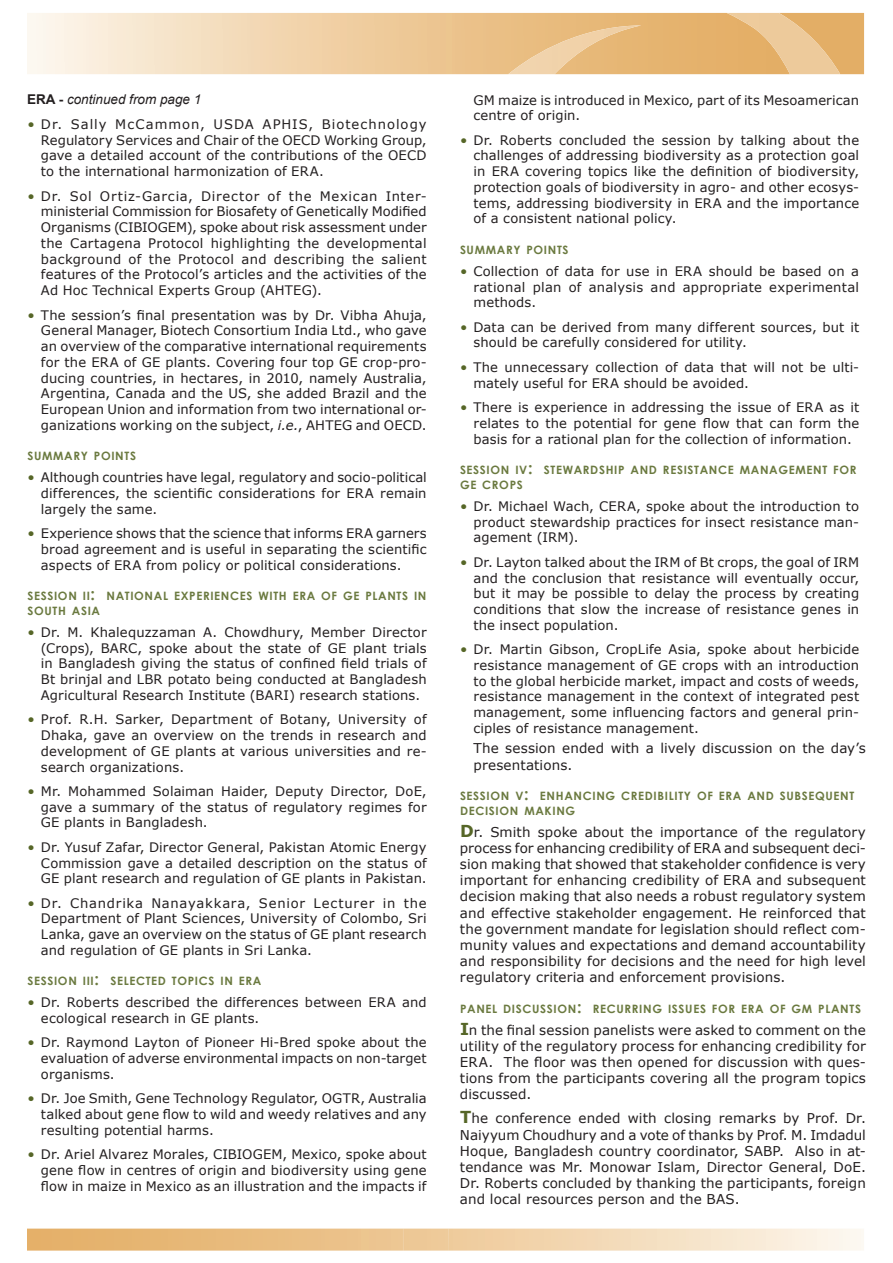
<style>
.page{position:relative;width:893px;height:1263px;background:#fff}
.page>*{position:absolute;margin:0;border:0;box-sizing:border-box;transform-origin:0 0}
.t1{font:13.5px/16.2px "Verdana";letter-spacing:.01em;color:#231f20;text-align:justify}
.t2{font:italic 13.5px "Arial";color:#231f20}
.t3{font:13.2px/15.8px "Verdana";letter-spacing:.01em;color:#231f20;text-align:justify}
.t4{font:700 11.55px/15px "Century Gothic";letter-spacing:.055em;color:#6b7a40}
.s1{font-weight:700;font-style:normal}
.s2{font-size:13.5px;color:#566627}
.s3{font-style:italic}
.s4{font-size:16.5px}
.s5{font-weight:700;font-size:16.5px;color:#566627}
</style>
<div class="page">
<svg style="left:27px;top:13px;width:837px;height:61px"></svg>
<svg style="left:508px;top:25px;width:133px;height:49px"></svg>
<svg style="left:727px;top:13px;width:113px;height:61px"></svg>
<svg style="left:27px;top:1228px;width:837px;height:22px"></svg>
<p class="t2" style="left:27px;top:91px;width:176px"><span class="s1">ERA -</span> continued from page 1</p>
<p class="t3" style="left:41px;top:116px;width:387px;text-indent:-14px"><span class="s2">•</span> Dr. Sally McCammon, USDA APHIS, Biotechnology Regulatory Services and Chair of the OECD Working Group, gave a detailed account of the contributions of the OECD to the international harmonization of ERA.</p>
<p class="t3" style="left:41px;top:188px;width:387px;text-indent:-14px"><span class="s2">•</span> Dr. Sol Ortiz-Garcia, Director of the Mexican Inter&shy;ministerial Commission for Biosafety of Genetically Modified Organisms (CIBIOGEM), spoke about risk assessment under the Cartagena Protocol highlighting the developmental background of the Protocol and describing the salient features of the Protocol’s articles and the activities of the Ad Hoc Technical Experts Group (AHTEG).</p>
<p class="t3" style="left:41px;top:307px;width:387px;text-indent:-14px"><span class="s2">•</span> The session’s final presentation was by Dr. Vibha Ahuja, General Manager, Biotech Consortium India Ltd., who gave an overview of the comparative international requirements for the ERA of GE plants. Covering four top GE crop-pro&shy;ducing countries, in hectares, in 2010, namely Australia, Argentina, Canada and the US, she added Brazil and the European Union and information from two international or&shy;ganizations working on the subject, <span class="s3">i.e.</span>, AHTEG and OECD.</p>
<p class="t4" style="left:27px;top:448px;width:110px">SUMMARY POINTS</p>
<p class="t3" style="left:41px;top:469px;width:387px;text-indent:-14px"><span class="s2">•</span> Although countries have legal, regulatory and socio-political differences, the scientific considerations for ERA remain largely the same.</p>
<p class="t3" style="left:41px;top:525px;width:387px;text-indent:-14px"><span class="s2">•</span> Experience shows that the science that informs ERA garners broad agreement and is useful in separating the scientific aspects of ERA from policy or political considerations.</p>
<p class="t4" style="left:27px;top:587px;width:401px">SESSION II<span class="s4">:</span> NATIONAL EXPERIENCES WITH ERA OF GE PLANTS IN<br>SOUTH ASIA</p>
<p class="t3" style="left:41px;top:624px;width:387px;text-indent:-14px"><span class="s2">•</span> Dr. M. Khalequzzaman A. Chowdhury, Member Director (Crops), BARC, spoke about the state of GE plant trials in Bangladesh giving the status of confined field trials of Bt brinjal and LBR potato being conducted at Bangladesh Agricultural Research Institute (BARI) research stations.</p>
<p class="t3" style="left:41px;top:711px;width:387px;text-indent:-14px"><span class="s2">•</span> Prof. R.H. Sarker, Department of Botany, University of Dhaka, gave an overview on the trends in research and development of GE plants at various universities and re&shy;search organizations.</p>
<p class="t3" style="left:41px;top:783px;width:387px;text-indent:-14px"><span class="s2">•</span> Mr. Mohammed Solaiman Haider, Deputy Director, DoE, gave a summary of the status of regulatory regimes for GE plants in Bangladesh.</p>
<p class="t3" style="left:41px;top:839px;width:387px;text-indent:-14px"><span class="s2">•</span> Dr. Yusuf Zafar, Director General, Pakistan Atomic Energy Commission gave a detailed description on the status of GE plant research and regulation of GE plants in Pakistan.</p>
<p class="t3" style="left:41px;top:895px;width:387px;text-indent:-14px"><span class="s2">•</span> Dr. Chandrika Nanayakkara, Senior Lecturer in the Department of Plant Sciences, University of Colombo, Sri Lanka, gave an overview on the status of GE plant research and regulation of GE plants in Sri Lanka.</p>
<p class="t4" style="left:27px;top:973px;width:235px">SESSION III<span class="s4">:</span> SELECTED TOPICS IN ERA</p>
<p class="t3" style="left:41px;top:994px;width:387px;text-indent:-14px"><span class="s2">•</span> Dr. Roberts described the differences between ERA and ecological research in GE plants.</p>
<p class="t3" style="left:41px;top:1035px;width:387px;text-indent:-14px"><span class="s2">•</span> Dr. Raymond Layton of Pioneer Hi-Bred spoke about the evaluation of adverse environmental impacts on non-target organisms.</p>
<p class="t3" style="left:41px;top:1090px;width:387px;text-indent:-14px"><span class="s2">•</span> Dr. Joe Smith, Gene Technology Regulator, OGTR, Australia talked about gene flow to wild and weedy relatives and any resulting potential harms.</p>
<p class="t3" style="left:41px;top:1146px;width:387px;text-indent:-14px"><span class="s2">•</span> Dr. Ariel Alvarez Morales, CIBIOGEM, Mexico, spoke about gene flow in centres of origin and biodiversity using gene flow in maize in Mexico as an illustration and the impacts if</p>
<p class="t3" style="left:473px;top:92px;width:387px">GM maize is introduced in Mexico, part of its Mesoamerican centre of origin.</p>
<p class="t3" style="left:473px;top:132px;width:387px;text-indent:-14px"><span class="s2">•</span> Dr. Roberts concluded the session by talking about the challenges of addressing biodiversity as a protection goal in ERA covering topics like the definition of biodiversity, protection goals of biodiversity in agro- and other ecosys&shy;tems, addressing biodiversity in ERA and the importance of a consistent national policy.</p>
<p class="t4" style="left:460px;top:241px;width:110px">SUMMARY POINTS</p>
<p class="t3" style="left:473px;top:263px;width:387px;text-indent:-14px"><span class="s2">•</span> Collection of data for use in ERA should be based on a rational plan of analysis and appropriate experimental methods.</p>
<p class="t3" style="left:473px;top:319px;width:387px;text-indent:-14px"><span class="s2">•</span> Data can be derived from many different sources, but it should be carefully considered for utility.</p>
<p class="t3" style="left:473px;top:359px;width:387px;text-indent:-14px"><span class="s2">•</span> The unnecessary collection of data that will not be ulti&shy;mately useful for ERA should be avoided.</p>
<p class="t3" style="left:473px;top:399px;width:387px;text-indent:-14px"><span class="s2">•</span> There is experience in addressing the issue of ERA as it relates to the potential for gene flow that can form the basis for a rational plan for the collection of information.</p>
<p class="t4" style="left:460px;top:461px;width:398px">SESSION IV<span class="s4">:</span> STEWARDSHIP AND RESISTANCE MANAGEMENT FOR<br>GE CROPS</p>
<p class="t3" style="left:473px;top:498px;width:387px;text-indent:-14px"><span class="s2">•</span> Dr. Michael Wach, CERA, spoke about the introduction to product stewardship practices for insect resistance man&shy;agement (IRM).</p>
<p class="t3" style="left:473px;top:554px;width:387px;text-indent:-14px"><span class="s2">•</span> Dr. Layton talked about the IRM of Bt crops, the goal of IRM and the conclusion that resistance will eventually occur, but it may be possible to delay the process by creating conditions that slow the increase of resistance genes in the insect population.</p>
<p class="t3" style="left:473px;top:641px;width:387px;text-indent:-14px"><span class="s2">•</span> Dr. Martin Gibson, CropLife Asia, spoke about herbicide resistance management of GE crops with an introduction to the global herbicide market, impact and costs of weeds, resistance management in the context of integrated pest management, some influencing factors and general prin&shy;ciples of resistance management.</p>
<p class="t1" style="left:473px;top:740px;width:394px">The session ended with a lively discussion on the day’s presentations.</p>
<p class="t4" style="left:460px;top:787px;width:396px">SESSION V<span class="s4">:</span> ENHANCING CREDIBILITY OF ERA AND SUBSEQUENT<br>DECISION MAKING</p>
<p class="t1" style="left:460px;top:823px;width:407px"><span class="s5">D</span>r. Smith spoke about the importance of the regulatory process for enhancing credibility of ERA and subsequent deci&shy;sion making that showed that stakeholder confidence is very important for enhancing credibility of ERA and subsequent decision making that also needs a robust regulatory system and effective stakeholder engagement. He reinforced that the government mandate for legislation should reflect com&shy;munity values and expectations and demand accountability and responsibility for decisions and the need for high level regulatory criteria and enforcement provisions.</p>
<p class="t4" style="left:460px;top:1000px;width:402px">PANEL DISCUSSION<span class="s4">:</span> RECURRING ISSUES FOR ERA OF GM PLANTS</p>
<p class="t1" style="left:460px;top:1021px;width:407px"><span class="s5">I</span>n the final session panelists were asked to comment on the utility of the regulatory process for enhancing credibility for ERA. The floor was then opened for discussion with ques&shy;tions from the participants covering all the program topics discussed.</p>
<p class="t1" style="left:460px;top:1110px;width:407px"><span class="s5">T</span>he conference ended with closing remarks by Prof. Dr.<br>Naiyyum Choudhury and a vote of thanks by Prof. M. Imdadul Hoque, Bangladesh country coordinator, SABP. Also in at&shy;tendance was Mr. Monowar Islam, Director General, DoE.<br>Dr. Roberts concluded by thanking the participants, foreign and local resources person and the BAS.</p>
</div>
